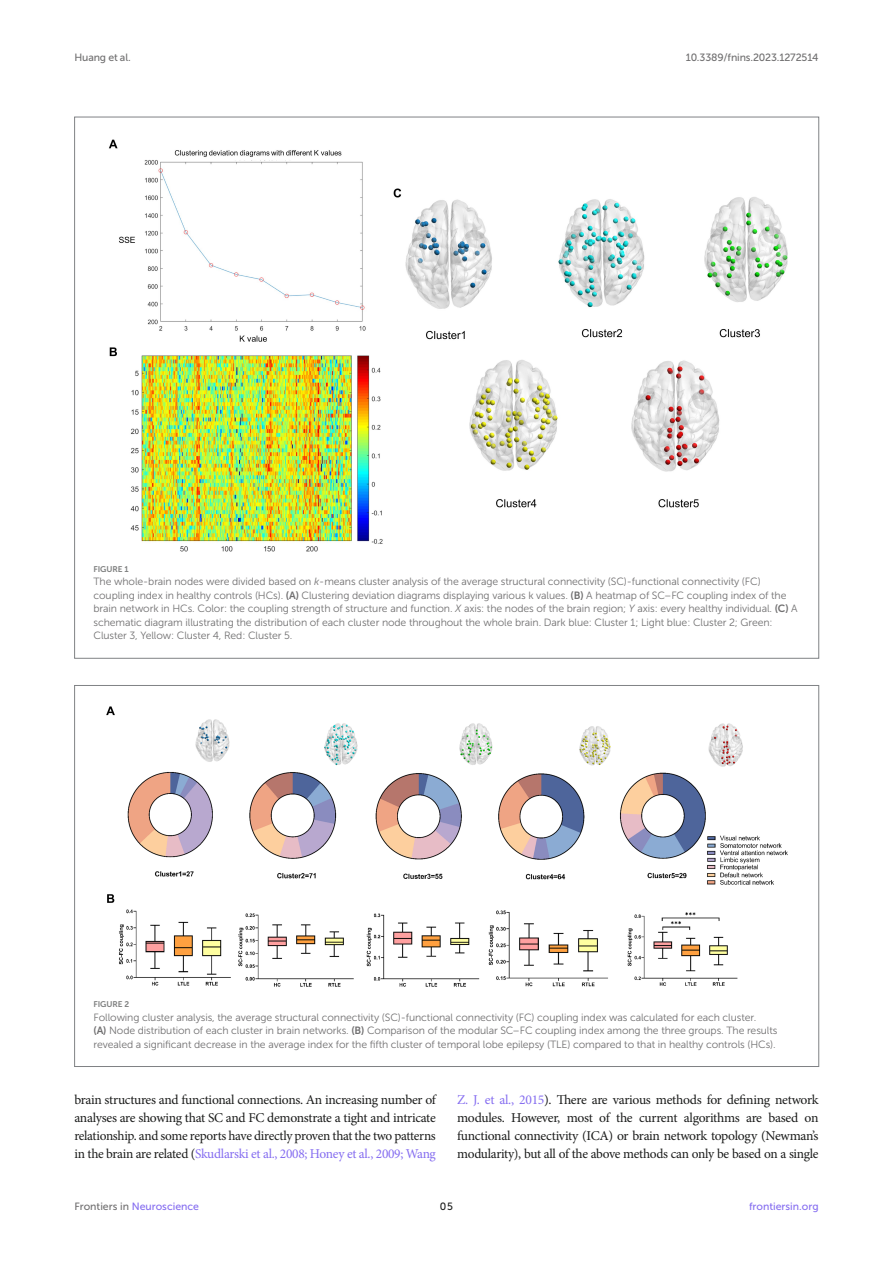
<style>
.page{position:relative;width:893px;height:1263px;background:#fff}
.page>*{position:absolute;margin:0;border:0;box-sizing:border-box;transform-origin:0 0}
.TEXT_FLUSH{font:13.5px/18px "Minion Pro";letter-spacing:-.02em;color:#1b1c1b;text-align:justify}
.FIG_LEG{font:10.5px/13.5px "Museo Sans 300";letter-spacing:-.01em;color:#706f70}
.t1{font:10.5px "Museo Sans 500";color:#856df0}
.t2{font:10.5px "Museo Sans 500";letter-spacing:-.015em;color:#706f70}
.t3{font:10.5px "Museo Sans 500";color:#1b1c1b}
.FIG_HD{font:8.25px "Museo Sans 700";letter-spacing:-.01em;color:#7e7f7f}
.s1{font-style:italic}
.s2{font-family:"Museo Sans 700"}
.s3{color:#856df0}
.s4{color:#706f70}
</style>
<div class="page">
<img style="left:109px;top:139px;width:679px;height:413px">
<img style="left:106px;top:706px;width:682px;height:281px">
<p class="t2" style="left:74px;top:51px;width:58px">Huang et al.</p>
<p class="t2" style="left:686px;top:51px;width:134px">10.3389/fnins.2023.1272514</p>
<p class="FIG_HD" style="left:94px;top:564px;width:37px">FIGURE 1</p>
<p class="FIG_LEG" style="left:94px;top:575px;width:706px">The whole-brain nodes were divided based on <span class="s1">k</span>-means cluster analysis of the average structural connectivity (SC)-functional connectivity (FC) coupling index in healthy controls (HCs). <span class="s2">(A)</span> Clustering deviation diagrams displaying various k values. <span class="s2">(B)</span> A heatmap of SC–FC coupling index of the brain network in HCs. Color: the coupling strength of structure and function. <span class="s1">X</span> axis: the nodes of the brain region; <span class="s1">Y</span> axis: every healthy individual. <span class="s2">(C)</span> A schematic diagram illustrating the distribution of each cluster node throughout the whole brain. Dark blue: Cluster 1; Light blue: Cluster 2; Green:<br>Cluster 3, Yellow: Cluster 4, Red: Cluster 5.</p>
<p class="FIG_HD" style="left:94px;top:999px;width:37px">FIGURE 2</p>
<p class="FIG_LEG" style="left:94px;top:1010px;width:685px">Following cluster analysis, the average structural connectivity (SC)-functional connectivity (FC) coupling index was calculated for each cluster.<br><span class="s2">(A)</span> Node distribution of each cluster in brain networks. <span class="s2">(B)</span> Comparison of the modular SC–FC coupling index among the three groups. The results revealed a significant decrease in the average index for the fifth cluster of temporal lobe epilepsy (TLE) compared to that in healthy controls (HCs).</p>
<p class="TEXT_FLUSH" style="left:74px;top:1091px;width:363px">brain structures and functional connections. An increasing number of analyses are showing that SC and FC demonstrate a tight and intricate relationship. and some reports have directly proven that the two patterns in the brain are related (<span class="s3">Skudlarski et al., 2008; Honey et al., 2009; Wang</span></p>
<p class="TEXT_FLUSH" style="left:457px;top:1091px;width:363px"><span class="s3">Z. J. et al., 2015</span>). There are various methods for defining network modules. However, most of the current algorithms are based on functional connectivity (ICA) or brain network topology (Newman’s modularity), but all of the above methods can only be based on a single</p>
<p class="t1" style="left:74px;top:1200px;width:126px"><span class="s4">Frontiers in</span> Neuroscience</p>
<p class="t3" style="left:440px;top:1200px;width:14px">05</p>
<p class="t1" style="left:749px;top:1200px;width:71px">frontiersin.org</p>
</div>
